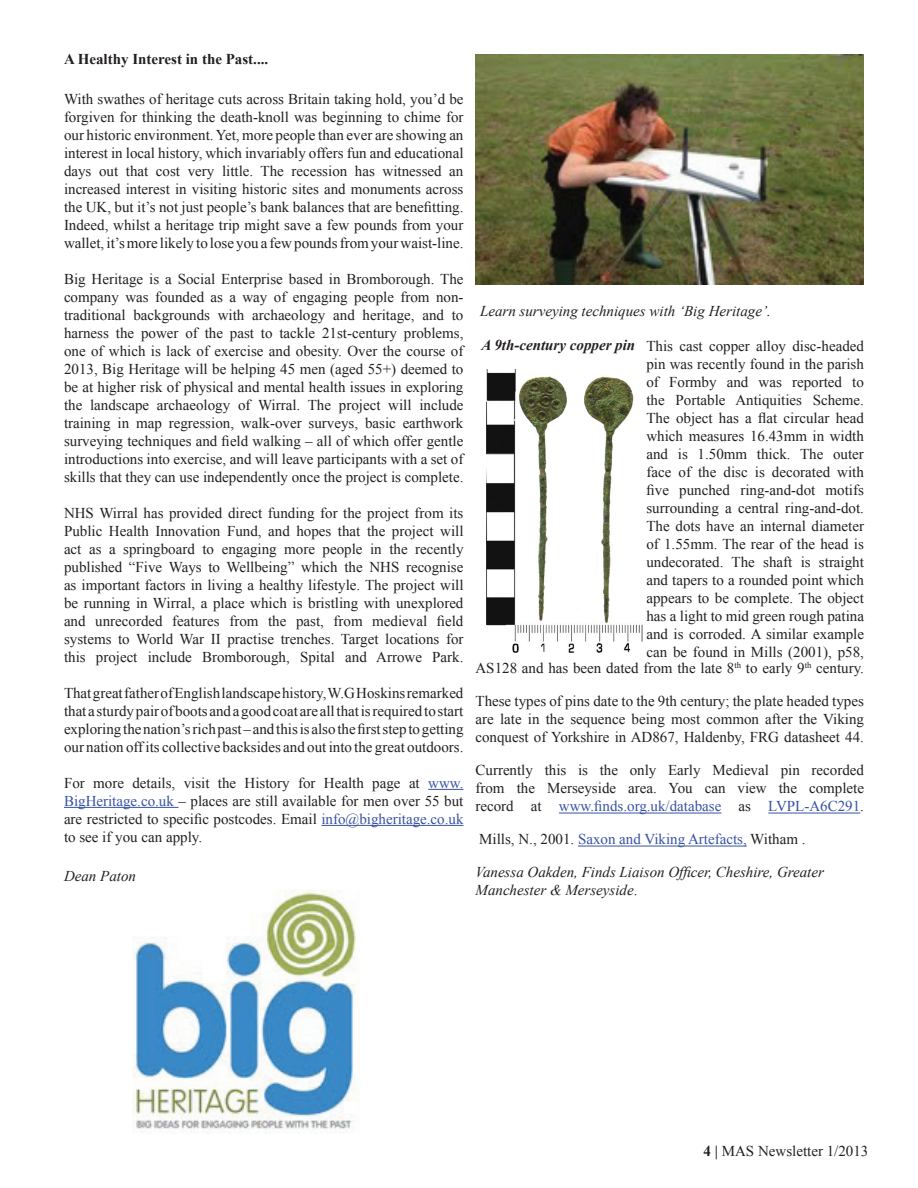
<style>
.page{position:relative;width:918px;height:1188px;background:#fff}
.page>*{position:absolute;margin:0;border:0;box-sizing:border-box;transform-origin:0 0}
.t1{font:15px/18px "Times New Roman";color:#231f20;text-align:justify}
.t2{font:italic 15px/18px "Times New Roman";color:#231f20}
.t3{font:15px "Times New Roman";color:#3853a3}
.t4{font:700 15px "Times New Roman";color:#231f20}
.t5{font:italic 700 15px "Times New Roman";color:#231f20}
.s1{color:#3853a3}
.s2{color:#231f20}
.s3{font-style:normal}
.s4{font-weight:700}
</style>
<div class="page">
<hr style="left:428px;top:789px;width:36px;height:1px;background:#3853a3">
<hr style="left:64px;top:807px;width:115px;height:1px;background:#3853a3">
<hr style="left:321px;top:825px;width:142px;height:1px;background:#3853a3">
<hr style="left:559px;top:813px;width:162px;height:1px;background:#3853a3">
<hr style="left:768px;top:813px;width:92px;height:1px;background:#3853a3">
<hr style="left:578px;top:846px;width:169px;height:1px;background:#3853a3">
<img style="left:475px;top:54px;width:389px;height:231px">
<img style="left:132px;top:890px;width:225px;height:244px">
<img style="left:486px;top:369px;width:157px;height:284px">
<p class="t4" style="left:64px;top:48px;width:206px">A Healthy Interest in the Past....</p>
<p class="t1" style="left:64px;top:89px;width:401px">With swathes of heritage cuts across Britain taking hold, you’d be forgiven for thinking the death-knoll was beginning to chime for our historic environment. Yet, more people than ever are showing an interest in local history, which invariably offers fun and educational days out that cost very little. The recession has witnessed an increased interest in visiting historic sites and monuments across the UK, but it’s not just people’s bank balances that are benefitting.<br>Indeed, whilst a heritage trip might save a few pounds from your wallet, it’s more likely to lose you a few pounds from your waist-line.</p>
<p class="t1" style="left:64px;top:269px;width:401px">Big Heritage is a Social Enterprise based in Bromborough. The company was founded as a way of engaging people from non&shy;traditional backgrounds with archaeology and heritage, and to harness the power of the past to tackle 21st-century problems, one of which is lack of exercise and obesity. Over the course of 2013, Big Heritage will be helping 45 men (aged 55+) deemed to be at higher risk of physical and mental health issues in exploring the landscape archaeology of Wirral. The project will include training in map regression, walk-over surveys, basic earthwork surveying techniques and field walking – all of which offer gentle introductions into exercise, and will leave participants with a set of skills that they can use independently once the project is complete.</p>
<p class="t1" style="left:64px;top:503px;width:401px">NHS Wirral has provided direct funding for the project from its Public Health Innovation Fund, and hopes that the project will act as a springboard to engaging more people in the recently published “Five Ways to Wellbeing” which the NHS recognise as important factors in living a healthy lifestyle. The project will be running in Wirral, a place which is bristling with unexplored and unrecorded features from the past, from medieval field systems to World War II practise trenches. Target locations for this project include Bromborough, Spital and Arrowe Park.</p>
<p class="t1" style="left:64px;top:683px;width:401px">That great father of English landscape history, W.G Hoskins remarked that a sturdy pair of boots and a good coat are all that is required to start exploring the nation’s rich past – and this is also the first step to getting our nation off its collective backsides and out into the great outdoors.</p>
<p class="t1" style="left:64px;top:773px;width:401px">For more details, visit the History for Health page at <span class="s1">www.<br>BigHeritage.co.uk</span> – places are still available for men over 55 but are restricted to specific postcodes. Email <span class="s1">info@bigheritage.co.uk </span>to see if you can apply.</p>
<p class="t2" style="left:64px;top:867px;width:74px">Dean Paton</p>
<p class="t2" style="left:480px;top:302px;width:292px">Learn surveying techniques with ‘Big Heritage’.</p>
<p class="t5" style="left:482px;top:334px;width:155px">A 9th-century copper pin</p>
<p class="t1" style="left:646px;top:336px;width:219px">This cast copper alloy disc-headed pin was recently found in the parish of Formby and was reported to the Portable Antiquities Scheme.<br>The object has a flat circular head which measures 16.43mm in width and is 1.50mm thick. The outer face of the disc is decorated with five punched ring-and-dot motifs surrounding a central ring-and-dot.<br>The dots have an internal diameter of 1.55mm. The rear of the head is undecorated. The shaft is straight and tapers to a rounded point which appears to be complete. The object has a light to mid green rough patina and is corroded. A similar example can be found in Mills (2001), p58,</p>
<p class="t1" style="left:476px;top:659px;width:390px">AS128 and has been dated from the late 8<sup>th</sup> to early 9<sup>th</sup> century.</p>
<p class="t1" style="left:476px;top:692px;width:390px">These types of pins date to the 9th century; the plate headed types are late in the sequence being most common after the Viking conquest of Yorkshire in AD867, Haldenby, FRG datasheet 44.</p>
<p class="t1" style="left:476px;top:761px;width:390px">Currently this is the only Early Medieval pin recorded from the Merseyside area. You can view the complete record at <span class="s1">www.finds.org.uk/database</span> as <span class="s1">LVPL-A6C291</span>.</p>
<p class="t3" style="left:479px;top:829px;width:328px"><span class="s2">Mills, N., 2001.</span> Saxon and Viking Artefacts, <span class="s2">Witham .</span></p>
<p class="t2" style="left:476px;top:863px;width:350px">Vanessa Oakden, Finds Liaison Officer, Cheshire, Greater<br>Manchester &amp; Merseyside<span class="s3">.</span></p>
<p class="t1" style="left:704px;top:1142px;width:166px"><span class="s4">4 |</span> MAS Newsletter 1/2013</p>
</div>
